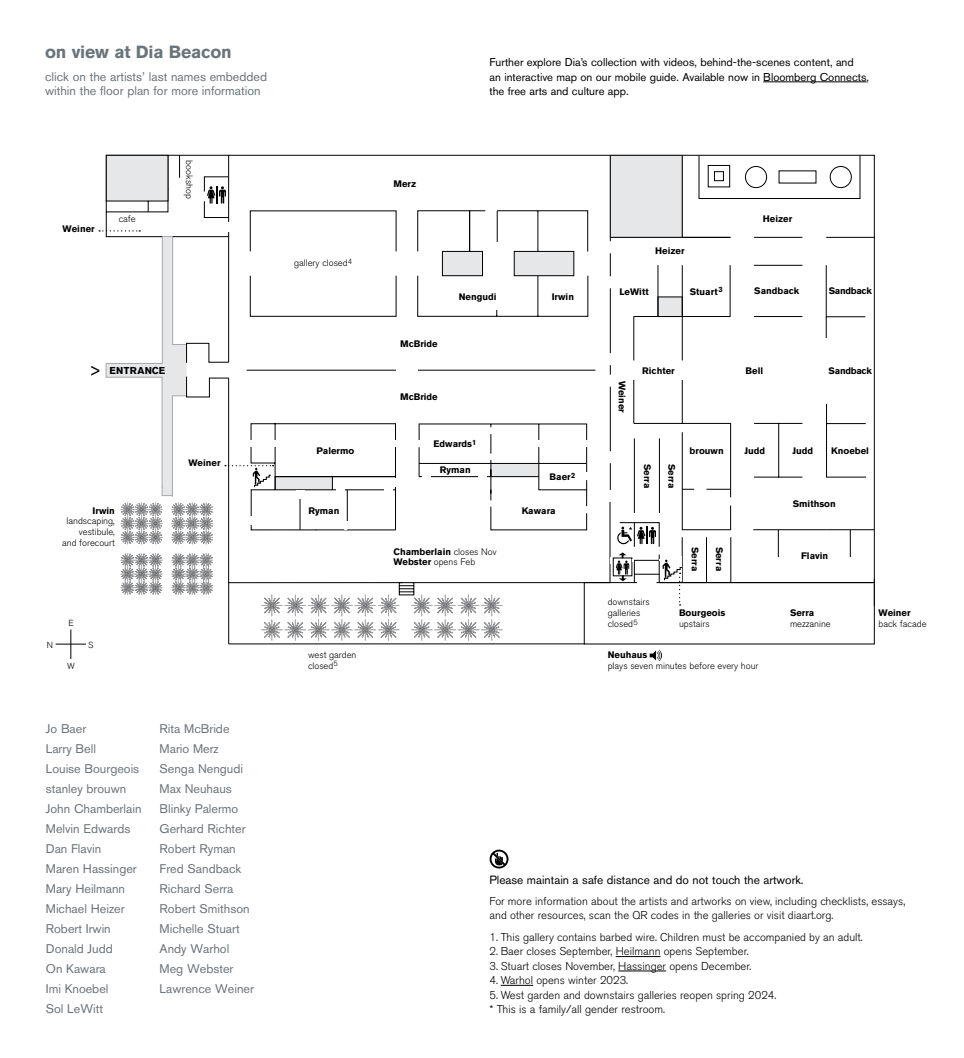
<style>
.page{position:relative;width:964px;height:1058px;background:#fff}
.page>*{position:absolute;margin:0;border:0;box-sizing:border-box;transform-origin:0 0}
.t1{font:700 17.5px "Akzidenz Grotesk BE";letter-spacing:-.01em;color:#6a747b}
.t2{font:17.5px "Akzidenz Grotesk BE";color:#000}
.t3{font:12.5px/20px "Akzidenz Grotesk BE";color:#6a747b}
.t4{font:11.88px "Akzidenz Grotesk BE";color:#000}
.t5{font:300 11.25px/14.4px "Akzidenz Grotesk BE";color:#000}
.t6{font:11.25px/14.4px "Akzidenz Grotesk BE";color:#000}
.t7{font:700 9.88px "Akzidenz Grotesk BE";letter-spacing:.04em;color:#000}
.t8{font:700 9.38px/10.8px "Akzidenz Grotesk BE";color:#000}
.t9{font:300 9.38px/10.8px "Akzidenz Grotesk BE";color:#000}
.t10{font:700 9.38px "Akzidenz Grotesk BE";letter-spacing:-.03em;color:#000}
.t11{font:300 8.75px "Akzidenz Grotesk BE";color:#000}
.s1{font-weight:300}
</style>
<div class="page">
<svg style="left:55px;top:154px;width:820px;height:507px"></svg>
<svg style="left:584px;top:463px;width:4px;height:27px"></svg>
<svg style="left:873px;top:578px;width:1px;height:28px"></svg>
<svg style="left:106px;top:155px;width:433px;height:489px"></svg>
<div style="left:243px;top:465px;width:25px;height:23px;background:#fff"></div>
<div style="left:206px;top:182px;width:22px;height:24px;background:#fff"></div>
<svg style="left:207px;top:186px;width:19px;height:18px"></svg>
<div style="left:714px;top:171px;width:9px;height:10px;border:1px solid #000"></div>
<div style="left:745px;top:166px;width:21px;height:22px;border:1px solid #000;border-radius:50%"></div>
<div style="left:829px;top:166px;width:22px;height:22px;border:1px solid #000;border-radius:50%"></div>
<div style="left:249px;top:467px;width:23px;height:21px;background:#fff"></div>
<svg style="left:648px;top:650px;width:12px;height:10px"></svg>
<svg style="left:610px;top:557px;width:22px;height:6px"></svg>
<div style="left:613px;top:558px;width:18px;height:18px;background:#fff"></div>
<hr style="left:469px;top:211px;width:1px;height:40px;background:#000">
<div style="left:823px;top:338px;width:8px;height:64px;background:#fff"></div>
<svg style="left:99px;top:230px;width:88px;height:266px"></svg>
<svg style="left:225px;top:465px;width:48px;height:22px"></svg>
<div style="left:224px;top:222px;width:9px;height:10px;background:#fff"></div>
<hr style="left:615px;top:956px;width:45px;height:1px;background:#000">
<hr style="left:618px;top:970px;width:47px;height:1px;background:#000">
<hr style="left:500px;top:985px;width:33px;height:1px;background:#000">
<hr style="left:763px;top:82px;width:103px;height:1px;background:#000">
<svg style="left:496px;top:288px;width:1px;height:21px"></svg>
<svg style="left:615px;top:526px;width:66px;height:79px"></svg>
<hr style="left:71px;top:629px;width:1px;height:30px;background:#000">
<hr style="left:56px;top:644px;width:30px;height:1px;background:#000">
<svg style="left:489px;top:849px;width:19px;height:19px"></svg>
<h1 class="t1" style="left:45px;top:42px;width:188px">on view at Dia Beacon</h1>
<p class="t3" style="left:45px;top:69px;width:223px;line-height:14.4px">click on the artists’ last names embedded within the floor plan for more information</p>
<p class="t8" style="left:63px;top:223px;width:34px">Weiner</p>
<p class="t9" style="left:119px;top:213px;width:18px">cafe</p>
<p class="t9" style="left:194px;top:160px;width:40px;rotate:90deg">bookshop</p>
<p class="t9" style="left:294px;top:258px;width:60px">gallery closed<sup>4</sup></p>
<h1 class="t2" style="left:89px;top:359px;width:14px">&gt;</h1>
<p class="t7" style="left:109px;top:365px;width:57px">ENTRANCE</p>
<p class="t8" style="left:92px;top:505px;width:24px">Irwin</p>
<p class="t9" style="left:62px;top:516px;width:54px;text-align:right">landscaping, vestibule, and forecourt</p>
<p class="t11" style="left:47px;top:639px;width:8px">N</p>
<p class="t11" style="left:68px;top:618px;width:7px">E</p>
<p class="t11" style="left:67px;top:661px;width:9px">W</p>
<p class="t11" style="left:88px;top:640px;width:7px">S</p>
<p class="t8" style="left:188px;top:457px;width:34px">Weiner</p>
<p class="t3" style="left:46px;top:718px;width:97px">Jo Baer<br>Larry Bell<br>Louise Bourgeois stanley brouwn<br>John Chamberlain<br>Melvin Edwards<br>Dan Flavin<br>Maren Hassinger<br>Mary Heilmann<br>Michael Heizer<br>Robert Irwin<br>Donald Judd<br>On Kawara<br>Imi Knoebel<br>Sol LeWitt</p>
<p class="t3" style="left:159px;top:718px;width:96px">Rita McBride<br>Mario Merz<br>Senga Nengudi<br>Max Neuhaus<br>Blinky Palermo<br>Gerhard Richter<br>Robert Ryman<br>Fred Sandback<br>Richard Serra<br>Robert Smithson<br>Michelle Stuart<br>Andy Warhol<br>Meg Webster<br>Lawrence Weiner</p>
<p class="t8" style="left:316px;top:445px;width:39px">Palermo</p>
<p class="t8" style="left:308px;top:505px;width:32px">Ryman</p>
<p class="t9" style="left:308px;top:649px;width:50px">west garden closed<sup>5</sup></p>
<p class="t6" style="left:489px;top:55px;width:381px">Further explore Dia’s collection with videos, behind-the-scenes content, and<br>an interactive map on our mobile guide. Available now in Bloomberg Connects, the free arts and culture app.</p>
<p class="t8" style="left:393px;top:178px;width:24px">Merz</p>
<p class="t8" style="left:400px;top:338px;width:39px">McBride</p>
<p class="t8" style="left:400px;top:392px;width:39px">McBride</p>
<p class="t8" style="left:458px;top:291px;width:39px">Nengudi</p>
<p class="t8" style="left:551px;top:291px;width:24px">Irwin</p>
<p class="t8" style="left:655px;top:246px;width:31px">Heizer</p>
<p class="t8" style="left:619px;top:286px;width:31px">LeWitt</p>
<p class="t8" style="left:689px;top:286px;width:34px">Stuart<sup>3</sup></p>
<p class="t8" style="left:762px;top:213px;width:31px">Heizer</p>
<p class="t8" style="left:753px;top:285px;width:47px">Sandback</p>
<p class="t8" style="left:627px;top:381px;width:34px;rotate:90deg">Weiner</p>
<p class="t8" style="left:642px;top:365px;width:34px">Richter</p>
<p class="t8" style="left:745px;top:365px;width:19px">Bell</p>
<p class="t10" style="left:828px;top:285px;width:45px">Sandback</p>
<p class="t10" style="left:828px;top:365px;width:45px">Sandback</p>
<p class="t8" style="left:433px;top:438px;width:44px">Edwards<sup>1</sup></p>
<p class="t8" style="left:439px;top:464px;width:32px">Ryman</p>
<p class="t8" style="left:549px;top:471px;width:27px">Baer<sup>2</sup></p>
<p class="t8" style="left:521px;top:505px;width:35px">Kawara</p>
<p class="t8" style="left:652px;top:464px;width:26px;rotate:90deg">Serra</p>
<p class="t8" style="left:676px;top:464px;width:26px;rotate:90deg">Serra</p>
<p class="t8" style="left:689px;top:445px;width:35px">brouwn</p>
<p class="t8" style="left:744px;top:445px;width:22px">Judd</p>
<p class="t8" style="left:792px;top:445px;width:22px">Judd</p>
<p class="t8" style="left:830px;top:445px;width:39px">Knoebel</p>
<p class="t8" style="left:792px;top:498px;width:44px">Smithson</p>
<p class="t8" style="left:393px;top:546px;width:105px">Chamberlain <span class="s1">closes Nov<br></span>Webster <span class="s1">opens Feb</span></p>
<p class="t8" style="left:700px;top:546px;width:26px;rotate:90deg">Serra</p>
<p class="t8" style="left:724px;top:546px;width:26px;rotate:90deg">Serra</p>
<p class="t9" style="left:607px;top:597px;width:43px">downstairs galleries closed<sup>5</sup></p>
<p class="t8" style="left:678px;top:607px;width:48px">Bourgeois</p>
<p class="t9" style="left:678px;top:618px;width:32px">upstairs</p>
<p class="t8" style="left:607px;top:649px;width:41px">Neuhaus</p>
<p class="t9" style="left:607px;top:660px;width:152px">plays seven minutes before every hour</p>
<p class="t8" style="left:800px;top:551px;width:29px">Flavin</p>
<p class="t8" style="left:789px;top:607px;width:26px">Serra</p>
<p class="t9" style="left:789px;top:618px;width:42px">mezzanine</p>
<p class="t8" style="left:878px;top:607px;width:34px">Weiner</p>
<p class="t9" style="left:878px;top:618px;width:49px">back facade</p>
<p class="t4" style="left:489px;top:872px;width:315px">Please maintain a safe distance and do not touch the artwork.</p>
<p class="t5" style="left:489px;top:894px;width:417px">For more information about the artists and artworks on view, including checklists, essays, and other resources, scan the QR codes in the galleries or visit diaart.org.</p>
<p class="t5" style="left:489px;top:930px;width:374px">1. This gallery contains barbed wire. Children must be accompanied by an adult.</p>
<p class="t5" style="left:489px;top:944px;width:260px">2. Baer closes September, Heilmann opens September.</p>
<p class="t5" style="left:489px;top:959px;width:263px">3. Stuart closes November, Hassinger opens December.</p>
<p class="t5" style="left:489px;top:973px;width:140px">4. Warhol opens winter 2023.</p>
<p class="t5" style="left:489px;top:987px;width:288px">5. West garden and downstairs galleries reopen spring 2024. * This is a family/all gender restroom.</p>
</div>
